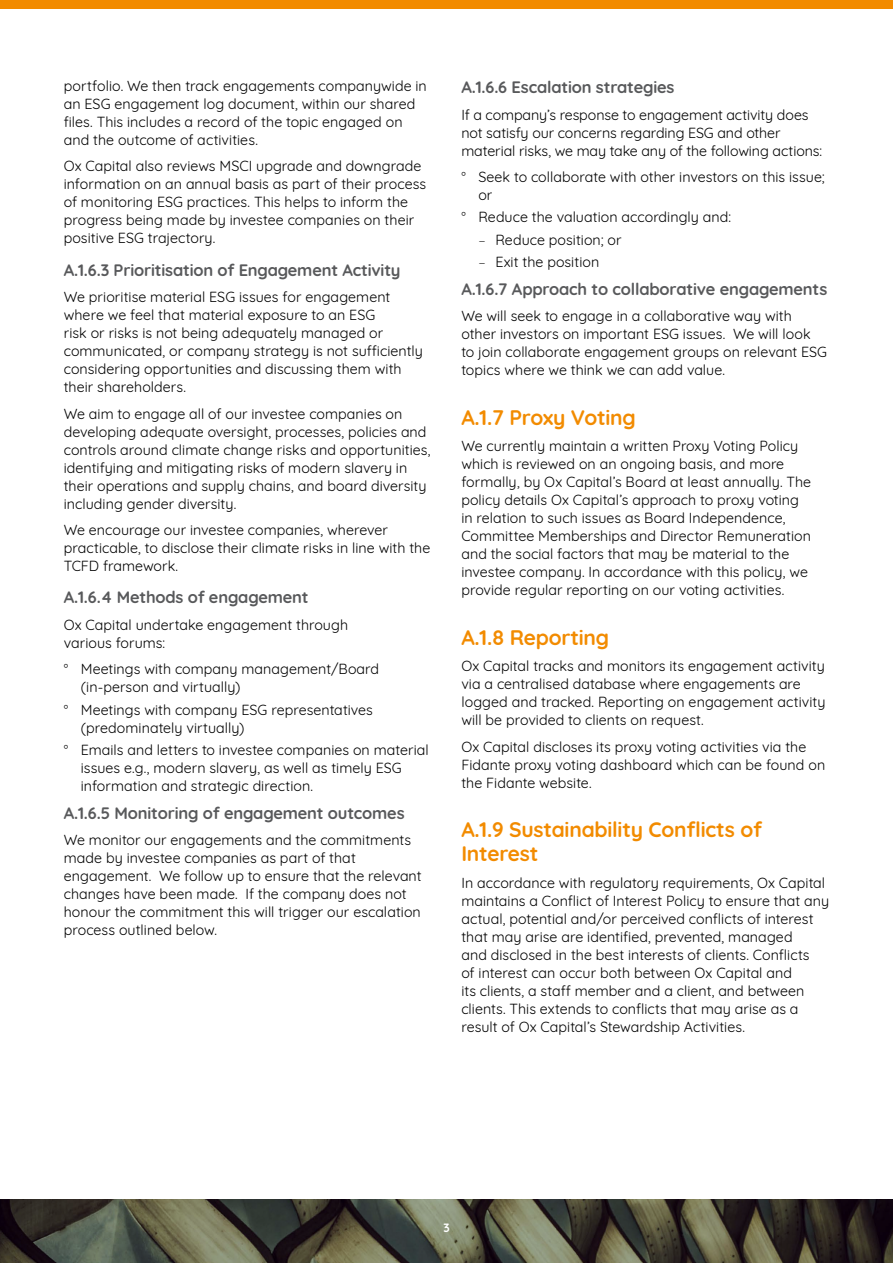
<style>
.page{position:relative;width:893px;height:1263px;background:#fff}
.page>*{position:absolute;margin:0;border:0;box-sizing:border-box;transform-origin:0 0}
.t1{font:700 21px/24px "Quicksand";letter-spacing:-.01em;color:#f28b00}
.t2{font:700 16.5px "Quicksand";letter-spacing:-.01em;color:#58595b}
.t3{font:14.25px/18px "Quicksand";letter-spacing:.005em;color:#000}
.t4{font:700 12px "Quicksand";color:#fff}
.s1{font-weight:300}
</style>
<div class="page">
<svg style="left:0;top:1199px;width:893px;height:64px"></svg>
<div style="left:0;top:0;width:893px;height:9px;background:#f28b00"></div>
<p class="t3" style="left:64px;top:75px;width:365px">portfolio. We then track engagements companywide in an ESG engagement log document, within our shared files. This includes a record of the topic engaged on and the outcome of activities.</p>
<p class="t3" style="left:64px;top:156px;width:364px">Ox Capital also reviews MSCI upgrade and downgrade information on an annual basis as part of their process of monitoring ESG practices. This helps to inform the progress being made by investee companies on their positive ESG trajectory.</p>
<p class="t2" style="left:64px;top:256px;width:338px">A.1.6.3 Prioritisation of Engagement Activity</p>
<p class="t3" style="left:64px;top:287px;width:361px">We prioritise material ESG issues for engagement where we feel that material exposure to an ESG<br>risk or risks is not being adequately managed or communicated, or company strategy is not sufficiently considering opportunities and discussing them with their shareholders.</p>
<p class="t3" style="left:64px;top:403px;width:368px">We aim to engage all of our investee companies on developing adequate oversight, processes, policies and controls around climate change risks and opportunities, identifying and mitigating risks of modern slavery in their operations and supply chains, and board diversity including gender diversity.</p>
<p class="t3" style="left:64px;top:520px;width:368px">We encourage our investee companies, wherever practicable, to disclose their climate risks in line with the<br>TCFD framework.</p>
<p class="t2" style="left:64px;top:584px;width:246px">A.1.6.4 Methods of engagement</p>
<p class="t3" style="left:64px;top:614px;width:286px">Ox Capital undertake engagement through various forums:</p>
<p class="t3" style="left:81px;top:659px;width:300px;text-indent:-17px"><span class="s1">°</span> Meetings with company management/Board (in-person and virtually)</p>
<p class="t3" style="left:81px;top:699px;width:294px;text-indent:-17px"><span class="s1">°</span> Meetings with company ESG representatives (predominately virtually)</p>
<p class="t3" style="left:81px;top:739px;width:349px;text-indent:-17px"><span class="s1">°</span> Emails and letters to investee companies on material issues e.g., modern slavery, as well as timely ESG information and strategic direction.</p>
<p class="t2" style="left:64px;top:799px;width:342px">A.1.6.5 Monitoring of engagement outcomes</p>
<p class="t3" style="left:64px;top:830px;width:359px">We monitor our engagements and the commitments made by investee companies as part of that engagement. We follow up to ensure that the relevant changes have been made. If the company does not honour the commitment this will trigger our escalation process outlined below.</p>
<p class="t2" style="left:461px;top:74px;width:215px">A.1.6.6 Escalation strategies</p>
<p class="t3" style="left:461px;top:104px;width:362px">If a company’s response to engagement activity does not satisfy our concerns regarding ESG and other material risks, we may take any of the following actions:</p>
<p class="t3" style="left:478px;top:167px;width:348px;text-indent:-17px"><span class="s1">°</span> Seek to collaborate with other investors on this issue; or</p>
<p class="t3" style="left:461px;top:207px;width:271px"><span class="s1">°</span> Reduce the valuation accordingly and:</p>
<p class="t3" style="left:478px;top:229px;width:145px"><span class="s1">–</span> Reduce position; or</p>
<p class="t3" style="left:478px;top:251px;width:122px"><span class="s1">–</span> Exit the position</p>
<p class="t2" style="left:461px;top:275px;width:368px">A.1.6.7 Approach to collaborative engagements</p>
<p class="t3" style="left:461px;top:306px;width:367px">We will seek to engage in a collaborative way with other investors on important ESG issues. We will look to join collaborate engagement groups on relevant ESG topics where we think we can add value.</p>
<h1 class="t1" style="left:461px;top:404px;width:176px">A.1.7 Proxy Voting</h1>
<p class="t3" style="left:461px;top:436px;width:351px">We currently maintain a written Proxy Voting Policy which is reviewed on an ongoing basis, and more formally, by Ox Capital’s Board at least annually. The policy details Ox Capital’s approach to proxy voting in relation to such issues as Board Independence, Committee Memberships and Director Remuneration and the social factors that may be material to the investee company. In accordance with this policy, we provide regular reporting on our voting activities.</p>
<h1 class="t1" style="left:461px;top:624px;width:149px">A.1.8 Reporting</h1>
<p class="t3" style="left:461px;top:656px;width:366px">Ox Capital tracks and monitors its engagement activity via a centralised database where engagements are logged and tracked. Reporting on engagement activity will be provided to clients on request.</p>
<p class="t3" style="left:461px;top:736px;width:365px">Ox Capital discloses its proxy voting activities via the<br>Fidante proxy voting dashboard which can be found on the Fidante website.</p>
<h1 class="t1" style="left:461px;top:816px;width:302px">A.1.9 Sustainability Conflicts of<br>Interest</h1>
<p class="t3" style="left:461px;top:872px;width:369px">In accordance with regulatory requirements, Ox Capital maintains a Conflict of Interest Policy to ensure that any actual, potential and/or perceived conflicts of interest that may arise are identified, prevented, managed<br>and disclosed in the best interests of clients. Conflicts<br>of interest can occur both between Ox Capital and<br>its clients, a staff member and a client, and between clients. This extends to conflicts that may arise as a result of Ox Capital’s Stewardship Activities.</p>
<p class="t4" style="left:443px;top:1218px;width:8px">3</p>
</div>
